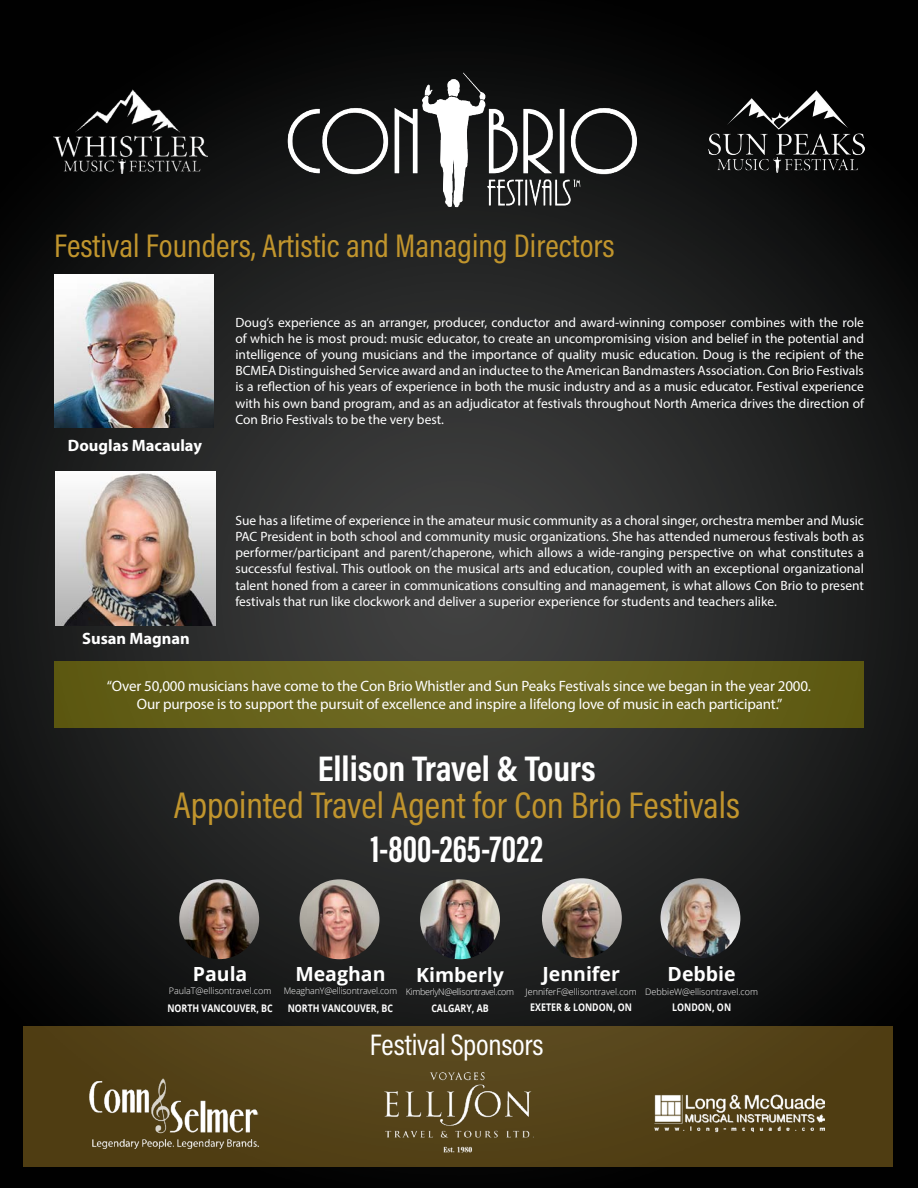
<style>
.page{position:relative;width:918px;height:1188px;background:#fff}
.page>*{position:absolute;margin:0;border:0;box-sizing:border-box;transform-origin:0 0}
.t1{font:700 39px "Acumin Pro Extra Cond";letter-spacing:.005em;color:#fff}
.t2{font:37.5px "Acumin Pro Cond";color:#c1952d}
.t3{font:700 36px "Acumin Pro Cond";letter-spacing:-.005em;color:#fff}
.t4{font:33px "Acumin Pro Cond";color:#c1952d}
.t5{font:30px "Acumin Pro Cond";letter-spacing:-.01em;color:#fff}
.t6{font:700 19.5px "Open Sans";color:#fff}
.t7{font:700 16.5px "Myriad Pro";color:#fff}
.t8{font:15px/18px "Myriad Pro";letter-spacing:-.01em;color:#fff;text-align:center}
.t9{font:13.5px/16.2px "Myriad Pro";color:#fff;text-align:justify}
.t10{font:700 10.5px "Open Sans";color:#fff;scale:.84 1}
.t11{font:300 9px "Open Sans";color:#fff}
.t12{font:300 9px "Open Sans";letter-spacing:-.04em;color:#fff}
</style>
<div class="page">
<img style="left:0;top:0;width:918px;height:1188px">
<img style="left:708px;top:91px;width:156px;height:82px">
<img style="left:54px;top:90px;width:153px;height:84px">
<img style="left:264px;top:56px;width:382px;height:154px">
<img style="left:54px;top:274px;width:160px;height:153px">
<img style="left:56px;top:472px;width:159px;height:153px">
<div style="left:54px;top:661px;width:810px;height:67px;background:#68631d"></div>
<div style="left:24px;top:1026px;width:869px;height:140px;background:#524117"></div>
<img style="left:90px;top:1079px;width:168px;height:69px">
<img style="left:384px;top:1073px;width:150px;height:80px">
<img style="left:654px;top:1094px;width:170px;height:39px">
<img style="left:542px;top:878px;width:80px;height:80px;border-radius:40px">
<img style="left:660px;top:878px;width:80px;height:80px;border-radius:40px">
<img style="left:300px;top:879px;width:79px;height:80px;border-radius:40px">
<img style="left:420px;top:879px;width:80px;height:80px;border-radius:40px">
<img style="left:179px;top:879px;width:80px;height:80px;border-radius:40px">
<h3 class="t4" style="left:54px;top:224px;width:562px">Festival Founders, Artistic and Managing Directors</h3>
<p class="t7" style="left:68px;top:434px;width:136px">Douglas Macaulay</p>
<p class="t9" style="left:235px;top:314px;width:630px">Doug’s experience as an arranger, producer, conductor and award-winning composer combines with the role of which he is most proud: music educator, to create an uncompromising vision and belief in the potential and intelligence of young musicians and the importance of quality music education. Doug is the recipient of the BCMEA Distinguished Service award and an inductee to the American Bandmasters Association. Con Brio Festivals is a reflection of his years of experience in both the music industry and as a music educator. Festival experience with his own band program, and as an adjudicator at festivals throughout North America drives the direction of Con Brio Festivals to be the very best.</p>
<p class="t9" style="left:235px;top:512px;width:630px">Sue has a lifetime of experience in the amateur music community as a choral singer, orchestra member and Music PAC President in both school and community music organizations. She has attended numerous festivals both as performer/participant and parent/chaperone, which allows a wide-ranging perspective on what constitutes a successful festival. This outlook on the musical arts and education, coupled with an exceptional organizational talent honed from a career in communications consulting and management, is what allows Con Brio to present festivals that run like clockwork and deliver a superior experience for students and teachers alike.</p>
<p class="t7" style="left:82px;top:627px;width:109px">Susan Magnan</p>
<p class="t8" style="left:107px;top:677px;width:706px">“Over 50,000 musicians have come to the Con Brio Whistler and Sun Peaks Festivals since we began in the year 2000.<br>Our purpose is to support the pursuit of excellence and inspire a lifelong love of music in each participant.”</p>
<h3 class="t3" style="left:318px;top:745px;width:279px">Ellison Travel &amp; Tours</h3>
<h2 class="t2" style="left:174px;top:781px;width:568px">Appointed Travel Agent for Con Brio Festivals</h2>
<h1 class="t1" style="left:371px;top:825px;width:174px">1-800-265-7022</h1>
<h3 class="t6" style="left:193px;top:960px;width:56px">Paula</h3>
<p class="t11" style="left:169px;top:985px;width:104px">PaulaT@ellisontravel.com</p>
<p class="t10" style="left:167px;top:1001px;width:127px">NORTH VANCOUVER, BC</p>
<h3 class="t6" style="left:295px;top:960px;width:92px">Meaghan</h3>
<p class="t11" style="left:284px;top:985px;width:115px">MeaghanY@ellisontravel.com</p>
<p class="t10" style="left:288px;top:1001px;width:127px">NORTH VANCOUVER, BC</p>
<h3 class="t6" style="left:416px;top:961px;width:89px">Kimberly</h3>
<p class="t12" style="left:406px;top:986px;width:110px">KimberlyN@ellisontravel.com</p>
<p class="t10" style="left:431px;top:1000px;width:70px">CALGARY, AB</p>
<h3 class="t6" style="left:542px;top:960px;width:79px">Jennifer</h3>
<p class="t11" style="left:526px;top:985px;width:113px">JenniferF@ellisontravel.com</p>
<p class="t10" style="left:530px;top:1000px;width:123px">EXETER &amp; LONDON, ON</p>
<h3 class="t5" style="left:370px;top:1025px;width:175px">Festival Sponsors</h3>
<h3 class="t6" style="left:668px;top:960px;width:70px">Debbie</h3>
<p class="t11" style="left:645px;top:985px;width:114px">DebbieW@ellisontravel.com</p>
<p class="t10" style="left:672px;top:1000px;width:72px">LONDON, ON</p>
</div>
